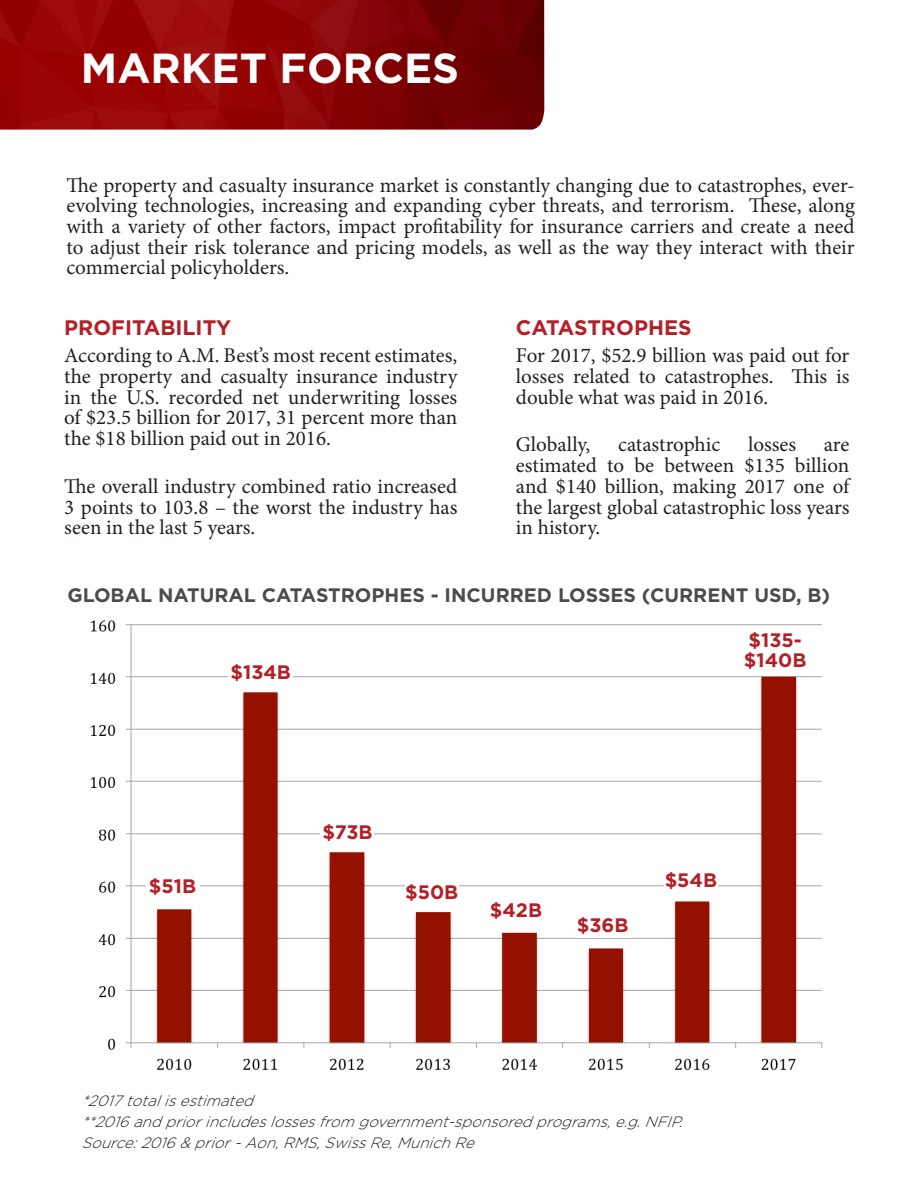
<style>
.page{position:relative;width:918px;height:1188px;background:#fff}
.page>*{position:absolute;margin:0;border:0;box-sizing:border-box;transform-origin:0 0}
.t1{font:700 42px "Gotham";color:#fff}
.t2{font:21px/20.7px "Minion Pro";color:#231f20;text-align:justify}
.t3{font:700 21px "Gotham";color:#b32028}
.t4{font:700 19.5px "Gotham";color:#4b4c4d}
.t5{font:700 19.5px/20.7px "Gotham";color:#b32028}
.t6{font:italic 300 15px/20.7px "Gotham";color:#231f20}
</style>
<div class="page">
<img style="left:90px;top:620px;width:733px;height:451px">
<div style="left:146px;top:875px;width:53px;height:24px;background:#fff"></div>
<div style="left:228px;top:661px;width:65px;height:24px;background:#fff"></div>
<div style="left:321px;top:821px;width:53px;height:24px;background:#fff"></div>
<div style="left:405px;top:881px;width:53px;height:18px;background:#fff"></div>
<div style="left:489px;top:899px;width:54px;height:24px;background:#fff"></div>
<div style="left:576px;top:914px;width:53px;height:24px;background:#fff"></div>
<div style="left:664px;top:869px;width:54px;height:24px;background:#fff"></div>
<div style="left:743px;top:628px;width:65px;height:45px;background:#fff"></div>
<img style="left:0;top:0;width:544px;height:130px">
<p class="t1" style="left:81px;top:44px;width:380px">MARKET FORCES</p>
<p class="t2" style="left:66px;top:175px;width:790px">The property and casualty insurance market is constantly changing due to catastrophes, ever&shy;evolving technologies, increasing and expanding cyber threats, and terrorism. These, along with a variety of other factors, impact profitability for insurance carriers and create a need to adjust their risk tolerance and pricing models, as well as the way they interact with their commercial policyholders.</p>
<p class="t3" style="left:64px;top:315px;width:169px">PROFITABILITY</p>
<p class="t2" style="left:64px;top:345px;width:395px">According to A.M. Best’s most recent estimates, the property and casualty insurance industry in the U.S. recorded net underwriting losses of $23.5 billion for 2017, 31 percent more than the $18 billion paid out in 2016.</p>
<p class="t2" style="left:64px;top:476px;width:395px">The overall industry combined ratio increased 3 points to 103.8 – the worst the industry has seen in the last 5 years.</p>
<p class="t3" style="left:516px;top:315px;width:177px">CATASTROPHES</p>
<p class="t2" style="left:516px;top:345px;width:335px">For 2017, $52.9 billion was paid out for losses related to catastrophes. This is double what was paid in 2016.</p>
<p class="t2" style="left:516px;top:434px;width:76px">Globally,</p>
<p class="t2" style="left:618px;top:434px;width:104px">catastrophic</p>
<p class="t2" style="left:748px;top:434px;width:50px">losses</p>
<p class="t2" style="left:516px;top:434px;width:335px;text-indent:308px">are estimated to be between $135 billion and $140 billion, making 2017 one of the largest global catastrophic loss years in history.</p>
<p class="t4" style="left:68px;top:583px;width:764px">GLOBAL NATURAL CATASTROPHES - INCURRED LOSSES (CURRENT USD, B)</p>
<p class="t5" style="left:231px;top:661px;width:62px">$134B</p>
<p class="t5" style="left:744px;top:629px;width:64px">$135- $140B</p>
<p class="t5" style="left:149px;top:875px;width:49px">$51B</p>
<p class="t5" style="left:322px;top:821px;width:52px">$73B</p>
<p class="t5" style="left:405px;top:881px;width:55px">$50B</p>
<p class="t5" style="left:490px;top:899px;width:54px">$42B</p>
<p class="t5" style="left:577px;top:914px;width:53px">$36B</p>
<p class="t5" style="left:665px;top:869px;width:54px">$54B</p>
<p class="t6" style="left:82px;top:1090px;width:608px">*2017totalisestimated<br>**2016andpriorincludeslossesfrom government-sponsoredprograms,e.g.NFIP.<br>Source:2016&amp;prior-Aon,RMS,SwissRe,MunichRe</p>
</div>
